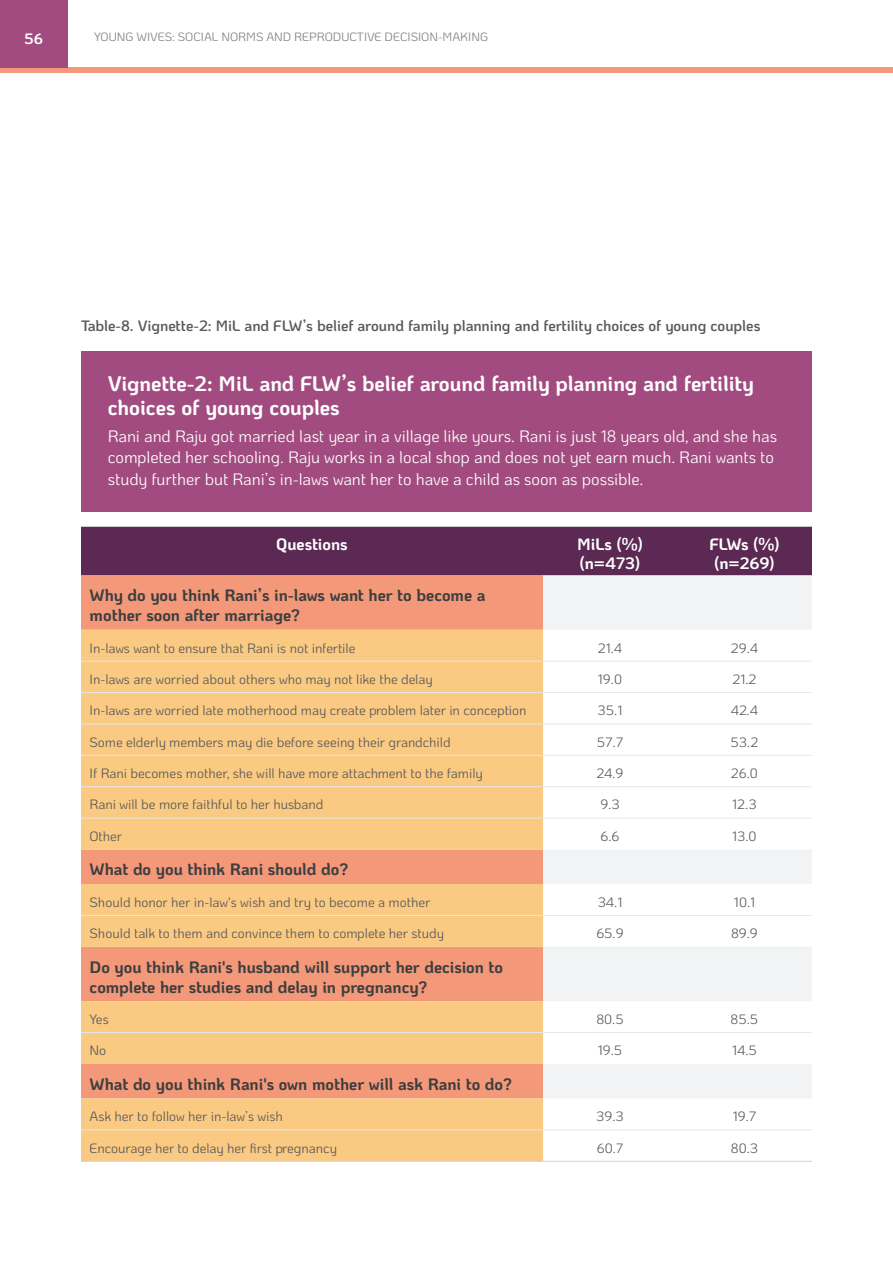
<style>
.page{position:relative;width:893px;height:1263px;background:#fff}
.page>*{position:absolute;margin:0;border:0;box-sizing:border-box;transform-origin:0 0}
.t1{font:700 21px/24px "Ko Ho";letter-spacing:-.005em;color:#fff}
.t2{font:700 16.5px/19.8px "Ko Ho";letter-spacing:-.005em;color:#3e3e3f}
.t3{font:16.5px/21px "Ko Ho";letter-spacing:-.005em;color:#fff}
.t4{font:700 16.5px/19.8px "Ko Ho";letter-spacing:-.005em;color:#fff}
.t5{font:600 15px "Ko Ho";letter-spacing:-.005em;color:#57585a}
.t6{font:700 15px "Ko Ho";color:#fff}
.t7{font:13.5px "Ko Ho";letter-spacing:-.005em;color:#57585a}
.t8{font:12px "Ko Ho";color:#808285}
</style>
<div class="page">
<div style="left:81px;top:351px;width:731px;height:160px;background:#a24b80"></div>
<div style="left:81px;top:527px;width:731px;height:48px;background:#5b2953"></div>
<div style="left:81px;top:575px;width:462px;height:55px;background:#f3997a"></div>
<svg style="left:543px;top:575px;width:269px;height:523px"></svg>
<svg style="left:81px;top:630px;width:462px;height:531px;background:#f9be80"></svg>
<hr style="left:81px;top:526px;width:462px;height:1px;background:#d1d2d4">
<hr style="left:81px;top:1161px;width:462px;height:1px;background:#d1d2d4">
<hr style="left:543px;top:526px;width:134px;height:1px;background:#d1d2d4">
<hr style="left:543px;top:1161px;width:134px;height:1px;background:#d1d2d4">
<hr style="left:677px;top:526px;width:135px;height:1px;background:#d1d2d4">
<hr style="left:677px;top:1161px;width:135px;height:1px;background:#d1d2d4">
<hr style="left:81px;top:661px;width:462px;height:1px;background:#e6e7e9">
<hr style="left:543px;top:661px;width:134px;height:1px;background:#e6e7e9">
<hr style="left:677px;top:661px;width:135px;height:1px;background:#e6e7e9">
<hr style="left:81px;top:692px;width:462px;height:1px;background:#e6e7e9">
<hr style="left:543px;top:692px;width:134px;height:1px;background:#e6e7e9">
<hr style="left:677px;top:692px;width:135px;height:1px;background:#e6e7e9">
<hr style="left:81px;top:723px;width:462px;height:1px;background:#e6e7e9">
<hr style="left:543px;top:723px;width:134px;height:1px;background:#e6e7e9">
<hr style="left:677px;top:723px;width:135px;height:1px;background:#e6e7e9">
<hr style="left:81px;top:755px;width:462px;height:1px;background:#e6e7e9">
<hr style="left:543px;top:755px;width:134px;height:1px;background:#e6e7e9">
<hr style="left:677px;top:755px;width:135px;height:1px;background:#e6e7e9">
<hr style="left:81px;top:786px;width:462px;height:1px;background:#e6e7e9">
<hr style="left:543px;top:786px;width:134px;height:1px;background:#e6e7e9">
<hr style="left:677px;top:786px;width:135px;height:1px;background:#e6e7e9">
<hr style="left:81px;top:818px;width:462px;height:1px;background:#e6e7e9">
<hr style="left:543px;top:818px;width:134px;height:1px;background:#e6e7e9">
<hr style="left:677px;top:818px;width:135px;height:1px;background:#e6e7e9">
<hr style="left:81px;top:915px;width:462px;height:1px;background:#e6e7e9">
<hr style="left:543px;top:915px;width:134px;height:1px;background:#e6e7e9">
<hr style="left:677px;top:915px;width:135px;height:1px;background:#e6e7e9">
<hr style="left:81px;top:1032px;width:462px;height:1px;background:#e6e7e9">
<hr style="left:543px;top:1032px;width:134px;height:1px;background:#e6e7e9">
<hr style="left:677px;top:1032px;width:135px;height:1px;background:#e6e7e9">
<hr style="left:81px;top:1129px;width:462px;height:1px;background:#e6e7e9">
<hr style="left:543px;top:1129px;width:134px;height:1px;background:#e6e7e9">
<hr style="left:677px;top:1129px;width:135px;height:1px;background:#e6e7e9">
<div style="left:0;top:68px;width:893px;height:5px;background:#f3997a"></div>
<div style="left:0;top:0;width:68px;height:68px;background:#a24b80"></div>
<p class="t6" style="left:24px;top:26px;width:20px">56</p>
<p class="t8" style="left:94px;top:27px;width:395px">YOUNG WIVES: SOCIAL NORMS AND REPRODUCTIVE DECISION-MAKING</p>
<p class="t5" style="left:81px;top:314px;width:681px">Table-8. Vignette-2: MiL and FLW’s belief around family planning and fertility choices of young couples</p>
<h1 class="t1" style="left:108px;top:371px;width:648px">Vignette-2: MiL and FLW’s belief around family planning and fertility choices of young couples</h1>
<p class="t3" style="left:108px;top:426px;width:671px">Rani and Raju got married last year in a village like yours. Rani is just 18 years old, and she has completed her schooling. Raju works in a local shop and does not yet earn much. Rani wants to study further but Rani’s in-laws want her to have a child as soon as possible.</p>
<p class="t4" style="left:276px;top:535px;width:73px">Questions</p>
<p class="t4" style="left:577px;top:534px;width:67px">MiLs (%) (n=473)</p>
<p class="t4" style="left:709px;top:534px;width:72px">FLWs (%) (n=269)</p>
<p class="t2" style="left:90px;top:586px;width:397px">Why do you think Rani’s in-laws want her to become a mother soon after marriage?</p>
<p class="t7" style="left:90px;top:637px;width:267px">In-laws want to ensure that Rani is not infertile</p>
<p class="t7" style="left:598px;top:637px;width:26px">21.4</p>
<p class="t7" style="left:731px;top:637px;width:29px">29.4</p>
<p class="t7" style="left:90px;top:669px;width:344px">In-laws are worried about others who may not like the delay</p>
<p class="t7" style="left:598px;top:669px;width:26px">19.0</p>
<p class="t7" style="left:732px;top:669px;width:26px">21.2</p>
<p class="t7" style="left:90px;top:700px;width:438px">In-laws are worried late motherhood may create problem later in conception</p>
<p class="t7" style="left:598px;top:700px;width:26px">35.1</p>
<p class="t7" style="left:731px;top:700px;width:29px">42.4</p>
<p class="t7" style="left:90px;top:731px;width:363px">Some elderly members may die before seeing their grandchild</p>
<p class="t7" style="left:597px;top:731px;width:28px">57.7</p>
<p class="t7" style="left:731px;top:731px;width:29px">53.2</p>
<p class="t7" style="left:90px;top:763px;width:395px">If Rani becomes mother, she will have more attachment to the family</p>
<p class="t7" style="left:597px;top:763px;width:28px">24.9</p>
<p class="t7" style="left:731px;top:763px;width:29px">26.0</p>
<p class="t7" style="left:90px;top:794px;width:235px">Rani will be more faithful to her husband</p>
<p class="t7" style="left:600px;top:794px;width:21px">9.3</p>
<p class="t7" style="left:732px;top:794px;width:26px">12.3</p>
<p class="t7" style="left:90px;top:825px;width:34px">Other</p>
<p class="t7" style="left:600px;top:825px;width:20px">6.6</p>
<p class="t7" style="left:732px;top:825px;width:26px">13.0</p>
<p class="t2" style="left:90px;top:860px;width:260px">What do you think Rani should do?</p>
<p class="t7" style="left:90px;top:891px;width:342px">Should honor her in-law's wish and try to become a mother</p>
<p class="t7" style="left:598px;top:891px;width:26px">34.1</p>
<p class="t7" style="left:734px;top:891px;width:23px">10.1</p>
<p class="t7" style="left:90px;top:923px;width:356px">Should talk to them and convince them to complete her study</p>
<p class="t7" style="left:596px;top:923px;width:29px">65.9</p>
<p class="t7" style="left:731px;top:923px;width:28px">89.9</p>
<p class="t2" style="left:90px;top:957px;width:415px">Do you think Rani's husband will support her decision to complete her studies and delay in pregnancy?</p>
<p class="t7" style="left:90px;top:1008px;width:21px">Yes</p>
<p class="t7" style="left:596px;top:1008px;width:29px">80.5</p>
<p class="t7" style="left:731px;top:1008px;width:29px">85.5</p>
<p class="t7" style="left:90px;top:1040px;width:18px">No</p>
<p class="t7" style="left:598px;top:1040px;width:26px">19.5</p>
<p class="t7" style="left:732px;top:1040px;width:26px">14.5</p>
<p class="t2" style="left:90px;top:1074px;width:424px">What do you think Rani's own mother will ask Rani to do?</p>
<p class="t7" style="left:90px;top:1106px;width:195px">Ask her to follow her in-law’s wish</p>
<p class="t7" style="left:596px;top:1106px;width:29px">39.3</p>
<p class="t7" style="left:733px;top:1106px;width:25px">19.7</p>
<p class="t7" style="left:90px;top:1137px;width:249px">Encourage her to delay her first pregnancy</p>
<p class="t7" style="left:597px;top:1137px;width:28px">60.7</p>
<p class="t7" style="left:731px;top:1137px;width:29px">80.3</p>
</div>
